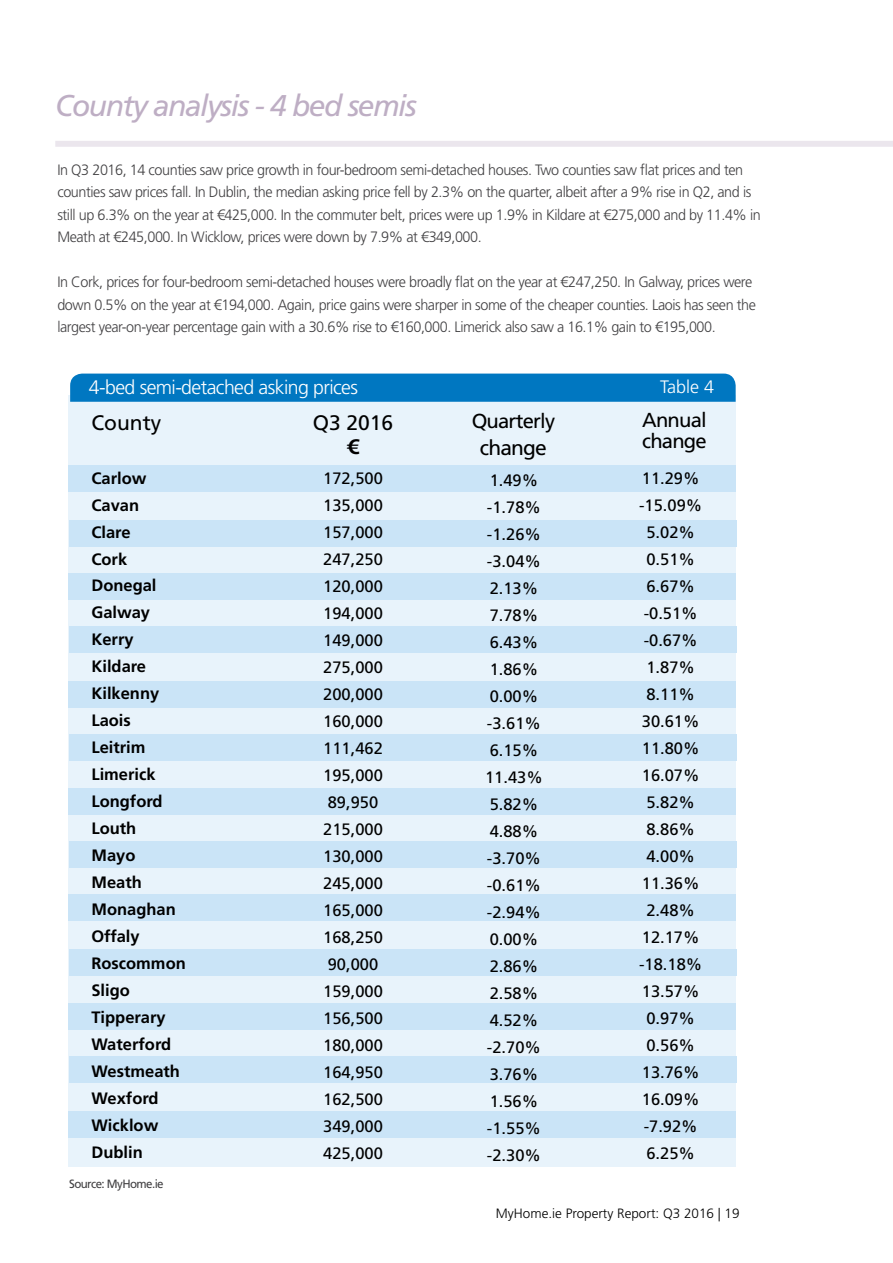
<style>
.page{position:relative;width:893px;height:1263px;background:#fff}
.page>*{position:absolute;margin:0;border:0;box-sizing:border-box;transform-origin:0 0}
.t1{font:italic 30px "Frutiger LT Std";letter-spacing:-.05em;color:#beaec4}
.t2{font:21px "Frutiger LT Std";color:#000}
.t3{font:700 21px "Frutiger LT Std";color:#000}
.t4{font:20.25px/21px "Frutiger LT Std";letter-spacing:-.04em;color:#000}
.t5{font:300 19.5px "Frutiger LT Std";letter-spacing:-.03em;color:#fff}
.t6{font:300 18px "Frutiger LT Std";color:#fff}
.t7{font:16.5px/27px "Frutiger LT Std";color:#000}
.t8{font:700 16.5px/27px "Frutiger LT Std";color:#000}
.t9{font:300 15px/22.5px "Frutiger LT Std";letter-spacing:-.03em;color:#414042;scale:.96 1}
.t10{font:300 13.5px "Frutiger LT Std";color:#000}
.t11{font:12px "Frutiger LT Std";letter-spacing:-.05em;color:#414042;scale:.96 1}
</style>
<div class="page">
<div style="left:68px;top:395px;width:668px;height:772px;background:#e8f3fb"></div>
<div style="left:68px;top:465px;width:667px;height:27px;background:#cae4f7"></div>
<div style="left:69px;top:520px;width:667px;height:27px;background:#cae4f7"></div>
<div style="left:68px;top:574px;width:667px;height:26px;background:#cae4f7"></div>
<div style="left:69px;top:627px;width:667px;height:26px;background:#cae4f7"></div>
<div style="left:68px;top:682px;width:667px;height:26px;background:#cae4f7"></div>
<div style="left:69px;top:734px;width:667px;height:27px;background:#cae4f7"></div>
<div style="left:68px;top:788px;width:667px;height:26px;background:#cae4f7"></div>
<div style="left:69px;top:841px;width:667px;height:26px;background:#cae4f7"></div>
<div style="left:68px;top:895px;width:667px;height:26px;background:#cae4f7"></div>
<div style="left:69px;top:950px;width:667px;height:26px;background:#cae4f7"></div>
<div style="left:68px;top:1003px;width:667px;height:26px;background:#cae4f7"></div>
<div style="left:69px;top:1056px;width:667px;height:26px;background:#cae4f7"></div>
<div style="left:68px;top:1111px;width:667px;height:26px;background:#cae4f7"></div>
<div style="left:55px;top:141px;width:838px;height:6px;background:#ebe6ed"></div>
<div style="left:70px;top:374px;width:666px;height:28px;background:#0077c1"></div>
<h1 class="t1" style="left:55px;top:89px;width:363px">County analysis - 4 bed semis</h1>
<p class="t9" style="left:57px;top:158px;width:734px">In Q3 2016, 14 counties saw price growth in four-bedroom semi-detached houses. Two counties saw flat prices and ten counties saw prices fall. In Dublin, the median asking price fell by 2.3% on the quarter, albeit after a 9% rise in Q2, and is still up 6.3% on the year at €425,000. In the commuter belt, prices were up 1.9% in Kildare at €275,000 and by 11.4% in Meath at €245,000. In Wicklow, prices were down by 7.9% at €349,000.</p>
<p class="t9" style="left:57px;top:271px;width:729px">In Cork, prices for four-bedroom semi-detached houses were broadly flat on the year at €247,250. In Galway, prices were down 0.5% on the year at €194,000. Again, price gains were sharper in some of the cheaper counties. Laois has seen the largest year-on-year percentage gain with a 30.6% rise to €160,000. Limerick also saw a 16.1% gain to €195,000.</p>
<h3 class="t5" style="left:89px;top:376px;width:271px">4-bed semi-detached asking prices</h3>
<h2 class="t2" style="left:91px;top:410px;width:71px">County</h2>
<p class="t8" style="left:91px;top:464px;width:96px">Carlow<br>Cavan<br>Clare<br>Cork<br>Donegal<br>Galway<br>Kerry<br>Kildare<br>Kilkenny<br>Laois<br>Leitrim<br>Limerick<br>Longford<br>Louth<br>Mayo<br>Meath<br>Monaghan<br>Offaly<br>Roscommon<br>Sligo<br>Tipperary<br>Waterford<br>Westmeath<br>Wexford<br>Wicklow<br>Dublin</p>
<p class="t11" style="left:69px;top:1177px;width:100px">Source: MyHome.ie</p>
<h2 class="t2" style="left:313px;top:410px;width:82px">Q3 2016</h2>
<h2 class="t3" style="left:347px;top:434px;width:13px">€</h2>
<p class="t7" style="left:323px;top:465px;width:61px">172,500<br>135,000<br>157,000<br>247,250<br>120,000<br>194,000<br>149,000<br>275,000<br>200,000<br>160,000<br>111,462<br>195,000<br>89,950<br>215,000<br>130,000<br>245,000<br>165,000<br>168,250<br>90,000<br>159,000<br>156,500<br>180,000<br>164,950<br>162,500<br>349,000<br>425,000</p>
<h3 class="t4" style="left:472px;top:410px;width:85px">Quarterly</h3>
<h2 class="t2" style="left:480px;top:435px;width:68px">change</h2>
<p class="t7" style="left:485px;top:467px;width:59px">1.49% -1.78% -1.26% -3.04%<br>2.13%<br>7.78%<br>6.43%<br>1.86%<br>0.00% -3.61%<br>6.15%<br>11.43%<br>5.82%<br>4.88% -3.70% -0.61% -2.94%<br>0.00%<br>2.86%<br>2.58%<br>4.52% -2.70%<br>3.76%<br>1.56% -1.55% -2.30%</p>
<p class="t6" style="left:660px;top:377px;width:56px">Table 4</p>
<h3 class="t4" style="left:642px;top:410px;width:66px">Annual change</h3>
<p class="t7" style="left:639px;top:465px;width:65px;text-align:center">11.29% -15.09%<br>5.02%<br>0.51%<br>6.67% -0.51% -0.67%<br>1.87%<br>8.11%<br>30.61%<br>11.80%<br>16.07%<br>5.82%<br>8.86%<br>4.00%<br>11.36%<br>2.48%<br>12.17% -18.18%<br>13.57%<br>0.97%<br>0.56%<br>13.76%<br>16.09% -7.92%<br>6.25%</p>
<p class="t10" style="left:496px;top:1205px;width:245px">MyHome.ie Property Report: Q3 2016 | 19</p>
</div>
